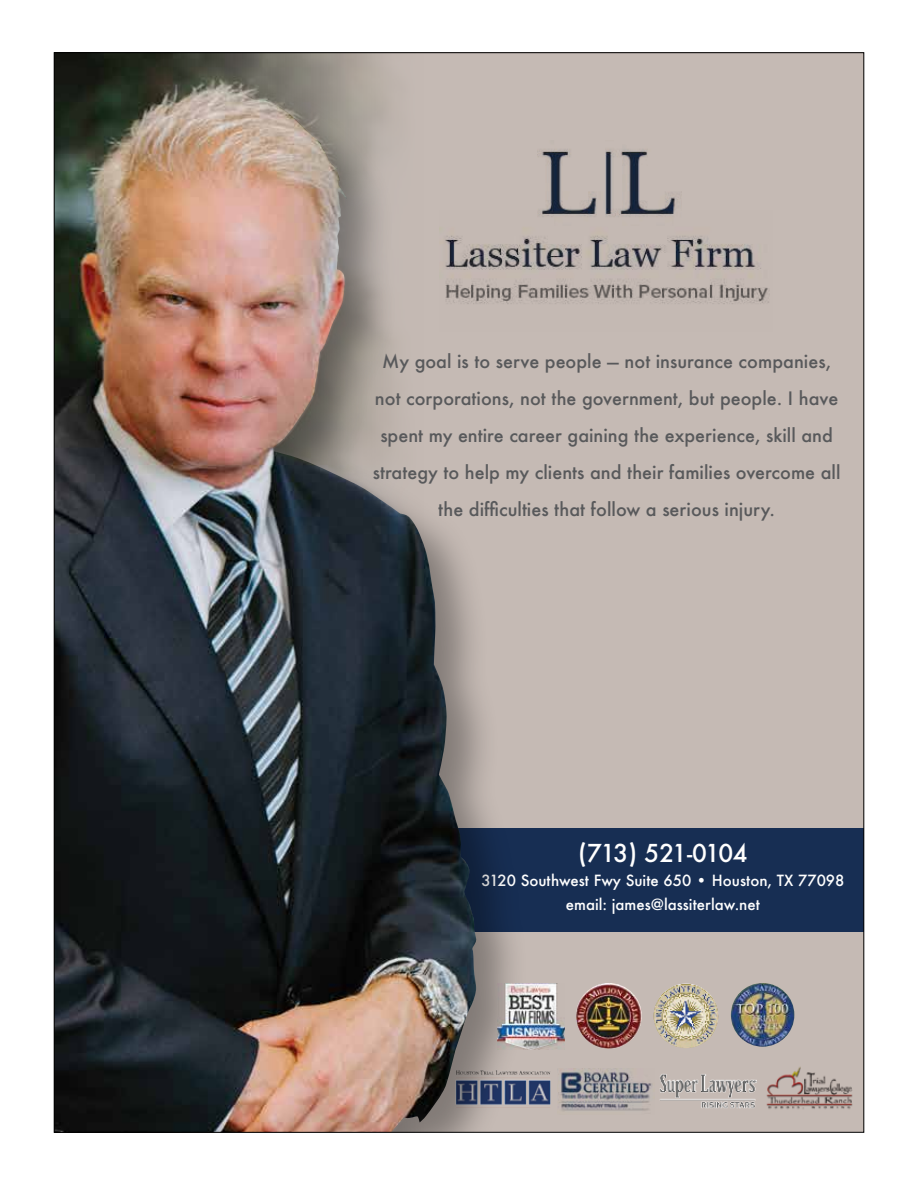
<style>
.page{position:relative;width:918px;height:1188px;background:#fff}
.page>*{position:absolute;margin:0;border:0;box-sizing:border-box;transform-origin:0 0}
.t1{font:500 24px "Futura";letter-spacing:-.06em;color:#fff}
.t2{font:500 18px/37.2px "Futura";color:#58595b;text-align:center}
.t3{font:500 15px/24px "Futura";color:#fff;text-align:center}
</style>
<div class="page">
<div style="left:54px;top:52px;width:810px;height:1080px;background:#c5bab4"></div>
<div style="left:54px;top:828px;width:810px;height:104px;background:#172e53"></div>
<img style="left:56px;top:54px;width:331px;height:31px">
<img style="left:529px;top:1071px;width:22px;height:34px">
<img style="left:659px;top:1074px;width:97px;height:35px">
<img style="left:766px;top:1067px;width:87px;height:42px">
<img style="left:558px;top:1068px;width:94px;height:43px">
<div style="left:54px;top:85px;width:475px;height:1047px;background:#000;opacity:.34"></div>
<img style="left:56px;top:91px;width:421px;height:1039px">
<img style="left:439px;top:211px;width:331px;height:121px">
<img style="left:497px;top:983px;width:67px;height:67px">
<img style="left:576px;top:983px;width:66px;height:66px;border-radius:33px">
<img style="left:654px;top:984px;width:64px;height:64px;border-radius:32px">
<img style="left:731px;top:983px;width:63px;height:64px;border-radius:32px">
<img style="left:503px;top:124px;width:194px;height:121px">
<p class="t2" style="left:373px;top:342px;width:469px">My goal is to serve people — not insurance companies, not corporations, not the government, but people. I have spent my entire career gaining the experience, skill and strategy to help my clients and their families overcome all the difficulties that follow a serious injury.</p>
<h1 class="t1" style="left:578px;top:837px;width:171px">(713) 521-0104</h1>
<p class="t3" style="left:482px;top:868px;width:364px">3120 Southwest Fwy Suite 650 • Houston, TX 77098 email: james@lassiterlaw.net</p>
</div>
